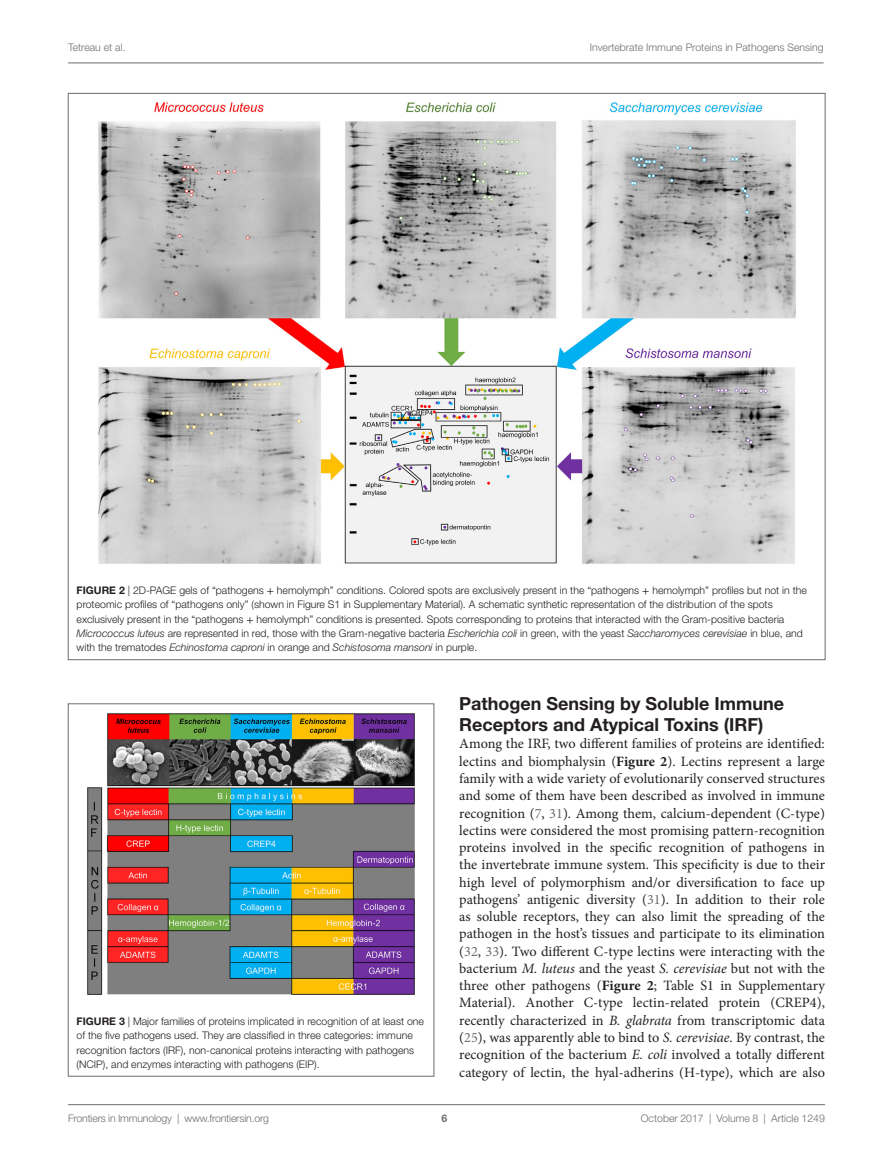
<style>
.page{position:relative;width:893px;height:1170px;background:#fff}
.page>*{position:absolute;margin:0;border:0;box-sizing:border-box;transform-origin:0 0}
.t1{font:700 18px/21px "Helvetica Neue LT Std";color:#231f20}
.t2{font:14.25px/17.2px "Minion Pro";color:#231f20;text-align:justify}
.t3{font:300 10.5px/14.2px "Helvetica Neue LT Std";color:#231f20}
.t4{font:300 10.5px "Helvetica Neue LT Std";color:#6c6d70}
.t5{font:700 10.5px "Helvetica Neue LT Std";color:#6c6d70}
.s1{font-weight:700}
.s2{font-family:"STIX General";font-weight:400}
.s3{font-style:italic}
.s4{color:#6c6d70}
</style>
<div class="page">
<img style="left:87px;top:713px;width:328px;height:281px">
<div style="left:68px;top:703px;width:366px;height:373px;border:1px solid #6c6d70"></div>
<img style="left:98px;top:102px;width:698px;height:462px">
<hr style="left:68px;top:63px;width:756px;height:1px;background:#6c6d70">
<hr style="left:68px;top:1104px;width:757px;height:1px;background:#6c6d70">
<p class="t4" style="left:68px;top:41px;width:59px">Tetreau et al.</p>
<p class="t4" style="left:590px;top:41px;width:235px">Invertebrate Immune Proteins in Pathogens Sensing</p>
<p class="t3" style="left:77px;top:583px;width:732px"><span class="s1">Figure 2</span> | 2D-PAGE gels of “pathogens <span class="s2">+</span> hemolymph” conditions. Colored spots are exclusively present in the “pathogens <span class="s2">+</span> hemolymph” profiles but not in the proteomic profiles of “pathogens only” (shown in Figure S1 in Supplementary Material). A schematic synthetic representation of the distribution of the spots exclusively present in the “pathogens <span class="s2">+</span> hemolymph” conditions is presented. Spots corresponding to proteins that interacted with the Gram-positive bacteria <span class="s3">Micrococcus luteus</span> are represented in red, those with the Gram-negative bacteria <span class="s3">Escherichia coli</span> in green, with the yeast <span class="s3">Saccharomyces cerevisiae</span> in blue, and with the trematodes <span class="s3">Echinostoma caproni</span> in orange and <span class="s3">Schistosoma mansoni</span> in purple.</p>
<p class="t3" style="left:77px;top:1013px;width:349px"><span class="s1">Figure 3</span> | Major families of proteins implicated in recognition of at least one of the five pathogens used. They are classified in three categories: immune recognition factors (IRF), non-canonical proteins interacting with pathogens (NCIP), and enzymes interacting with pathogens (EIP).</p>
<p class="t1" style="left:459px;top:692px;width:326px">Pathogen Sensing by Soluble Immune<br>Receptors and Atypical Toxins (IR F)</p>
<p class="t2" style="left:459px;top:735px;width:367px">Among the IRF, two different families of proteins are identified: lectins and biomphalysin (<span class="s1">Figure 2</span>). Lectins represent a large family with a wide variety of evolutionarily conserved structures and some of them have been described as involved in immune recognition (<span class="s4">7</span>, <span class="s4">31</span>). Among them, calcium-dependent (C-type) lectins were considered the most promising pattern-recognition proteins involved in the specific recognition of pathogens in the invertebrate immune system. This specificity is due to their high level of polymorphism and/or diversification to face up pathogens’ antigenic diversity (<span class="s4">31</span>). In addition to their role as soluble receptors, they can also limit the spreading of the pathogen in the host’s tissues and participate to its elimination (<span class="s4">32</span>, <span class="s4">33</span>). Two different C-type lectins were interacting with the bacterium <span class="s3">M. luteus</span> and the yeast <span class="s3">S. cerevisiae</span> but not with the three other pathogens (<span class="s1">Figure 2</span>; Table S1 in Supplementary Material). Another C-type lectin-related protein (CREP4), recently characterized in <span class="s3">B. glabrata</span> from transcriptomic data (<span class="s4">25</span>), was apparently able to bind to <span class="s3">S. cerevisiae</span>. By contrast, the recognition of the bacterium <span class="s3">E. coli</span> involved a totally different category of lectin, the hyal-adherins (H-type), which are also</p>
<p class="t4" style="left:68px;top:1111px;width:203px">Frontiers in Immunology | www.frontiersin.org</p>
<p class="t4" style="left:641px;top:1111px;width:186px">October 2017 | Volume 8 | Article 1249</p>
<p class="t5" style="left:441px;top:1111px;width:7px">6</p>
</div>
